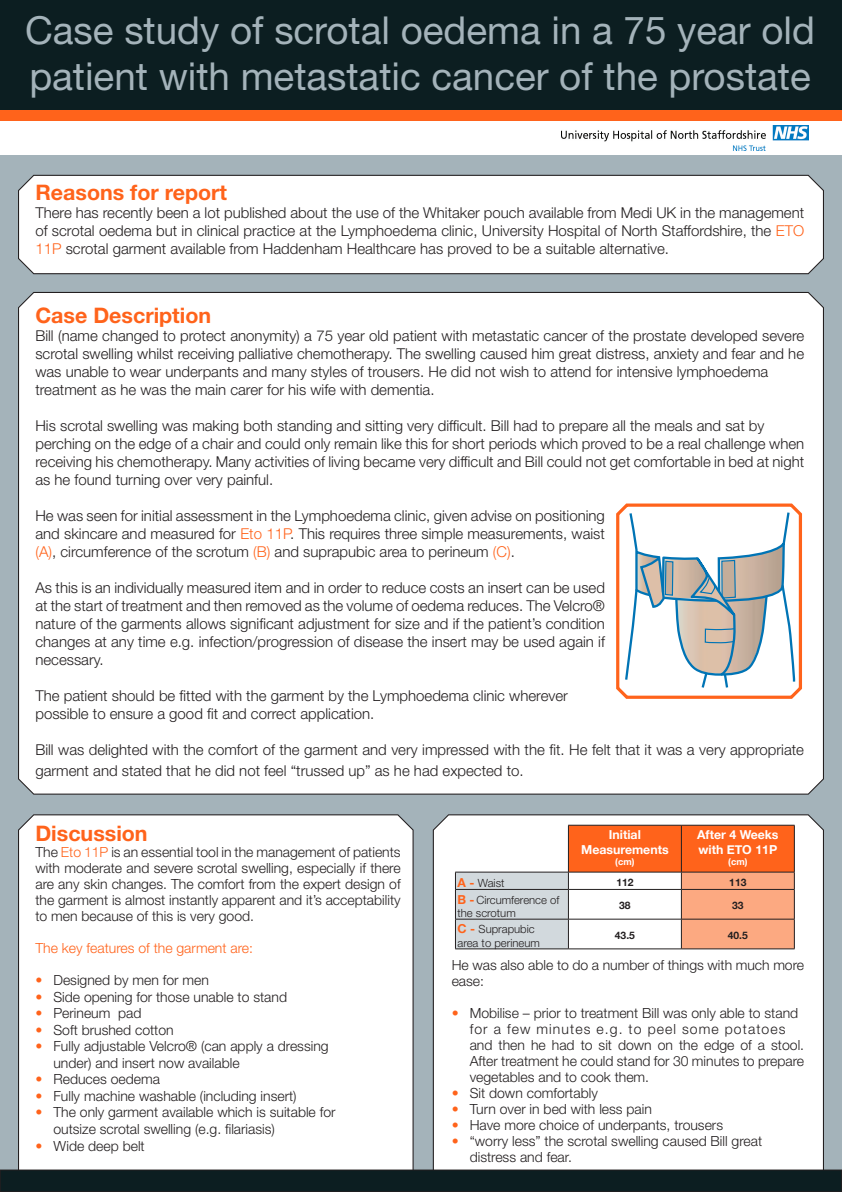
<style>
.page{position:relative;width:842px;height:1192px;background:#fff}
.page>*{position:absolute;margin:0;border:0;box-sizing:border-box;transform-origin:0 0}
.t1{font:38.55px/46.2px "Helvetica Neue LT Std";color:#a4b3ba}
.t2{font:700 21.4px "Helvetica Neue LT Std";color:#ff631b}
.t3{font:300 15px/18px "Helvetica Neue LT Std";color:#231f20;text-align:justify}
.t4{font:300 14px/16px "Helvetica Neue LT Std";color:#231f20}
.t5{font:300 14px "Helvetica Neue LT Std";color:#ff631b}
.t6{font:700 12.35px/14.8px "Helvetica Neue";color:#fff}
.t7{font:300 11.3px/13.6px "Helvetica Neue LT Std";color:#231f20}
.t8{font:700 10.3px "Helvetica Neue";color:#231f20}
.t9{font:700 9.25px "Helvetica Neue";color:#fff}
.s1{color:#ff631b}
.s2{font-family:"Helvetica Neue";font-weight:700;font-size:12.35px;color:#ff631b}
</style>
<div class="page">
<div style="left:0;top:0;width:842px;height:111px;background:#0c1e21"></div>
<img style="left:562px;top:126px;width:247px;height:24px">
<div style="left:0;top:155px;width:842px;height:1037px;background:#a4b3ba"></div>
<div style="left:18px;top:174px;width:806px;height:101px;background:#fff"></div>
<div style="left:18px;top:291px;width:806px;height:504px;background:#fff"></div>
<div style="left:17px;top:814px;width:397px;height:356px;background:#fff"></div>
<div style="left:432px;top:814px;width:392px;height:356px;background:#fff"></div>
<hr style="left:455px;top:949px;width:113px;height:1px;background:#231f20">
<hr style="left:568px;top:949px;width:113px;height:1px;background:#231f20">
<hr style="left:681px;top:949px;width:114px;height:1px;background:#231f20">
<div style="left:0;top:110px;width:842px;height:11px;background:#ff631b"></div>
<div style="left:0;top:1170px;width:842px;height:22px;background:#0c1e21"></div>
<div style="left:0;top:1170px;width:842px;height:22px;border:1px solid #231f20"></div>
<svg style="left:455px;top:501px;width:349px;height:448px"></svg>
<p class="t1" style="left:25px;top:6px;width:791px">Case study of scrotal oedema in a 75 year old patient with metastatic cancer of the prostate</p>
<p class="t2" style="left:35px;top:179px;width:193px">Reasons for report</p>
<p class="t3" style="left:35px;top:203px;width:770px">There has recently been a lot published about the use of the Whitaker pouch available from Medi UK in the management of scrotal oedema but in clinical practice at the Lymphoedema clinic, University Hospital of North Staffordshire, the <span class="s1">ETO 11P</span> scrotal garment available from Haddenham Healthcare has proved to be a suitable alternative.</p>
<p class="t2" style="left:35px;top:302px;width:177px">Case Description</p>
<p class="t3" style="left:35px;top:327px;width:770px">Bill (name changed to protect anonymity) a 75 year old patient with metastatic cancer of the prostate developed severe scrotal swelling whilst receiving palliative chemotherapy. The swelling caused him great distress, anxiety and fear and he was unable to wear underpants and many styles of trousers. He did not wish to attend for intensive lymphoedema</p>
<p class="t3" style="left:35px;top:380px;width:401px">treatment as he was the main carer for his wife with dementia.</p>
<p class="t3" style="left:35px;top:416px;width:731px">His scrotal swelling was making both standing and sitting very difficult. Bill had to prepare all the meals and sat by</p>
<p class="t3" style="left:35px;top:434px;width:770px">perching on the edge of a chair and could only remain like this for short periods which proved to be a real challenge when receiving his chemotherapy. Many activities of living became very difficult and Bill could not get comfortable in bed at night as he found turning over very painful.</p>
<p class="t3" style="left:35px;top:506px;width:571px">He was seen for initial assessment in the Lymphoedema clinic, given advise on positioning and skincare and measured for <span class="s1">Eto 11P</span>. This requires three simple measurements, waist <span class="s1">(A)</span>, circumference of the scrotum <span class="s1">(B)</span> and suprapubic area to perineum <span class="s1">(C)</span>.</p>
<p class="t3" style="left:35px;top:578px;width:571px">As this is an individually measured item and in order to reduce costs an insert can be used at the start of treatment and then removed as the volume of oedema reduces. The Velcro® nature of the garments allows significant adjustment for size and if the patient’s condition changes at any time e.g. infection/progression of disease the insert may be used again if necessary.</p>
<p class="t3" style="left:35px;top:686px;width:534px">The patient should be fitted with the garment by the Lymphoedema clinic wherever</p>
<p class="t3" style="left:35px;top:704px;width:340px">possible to ensure a good fit and correct application.</p>
<p class="t3" style="left:35px;top:739px;width:770px;line-height:20.6px">Bill was delighted with the comfort of the garment and very impressed with the fit. He felt that it was a very appropriate garment and stated that he did not feel “trussed up” as he had expected to.</p>
<p class="t2" style="left:35px;top:820px;width:114px">Discussion</p>
<p class="t4" style="left:35px;top:843px;width:367px;text-align:justify">The <span class="s1">Eto 11P</span> is an essential tool in the management of patients with moderate and severe scrotal swelling, especially if there are any skin changes. The comfort from the expert design of the garment is almost instantly apparent and it’s acceptability to men because of this is very good.</p>
<p class="t5" style="left:35px;top:939px;width:219px">The key features of the garment are:</p>
<p class="t4" style="left:35px;top:972px;width:175px"><span class="s1">•</span> Designed by men for men</p>
<p class="t4" style="left:35px;top:988px;width:253px"><span class="s1">•</span> Side opening for those unable to stand</p>
<p class="t4" style="left:35px;top:1005px;width:108px"><span class="s1">•</span> Perineum pad</p>
<p class="t4" style="left:35px;top:1021px;width:140px"><span class="s1">•</span> Soft brushed cotton</p>
<p class="t4" style="left:35px;top:1038px;width:295px"><span class="s1">•</span> Fully adjustable Velcro® (can apply a dressing</p>
<p class="t4" style="left:53px;top:1054px;width:188px">under) and insert now available</p>
<p class="t4" style="left:35px;top:1071px;width:126px"><span class="s1">•</span> Reduces oedema</p>
<p class="t4" style="left:35px;top:1087px;width:263px"><span class="s1">•</span> Fully machine washable (including insert)</p>
<p class="t4" style="left:53px;top:1104px;width:284px;line-height:16.5px;text-indent:-18px"><span class="s1">•</span> The only garment available which is suitable for outsize scrotal swelling (e.g. filariasis)</p>
<p class="t4" style="left:35px;top:1138px;width:111px"><span class="s1">•</span> Wide deep belt</p>
<p class="t6" style="left:609px;top:827px;width:33px">Initial</p>
<p class="t6" style="left:581px;top:842px;width:89px">Measurements</p>
<p class="t9" style="left:615px;top:856px;width:21px">(cm)</p>
<p class="t6" style="left:697px;top:827px;width:83px">After 4 Weeks with ETO 11P</p>
<p class="t9" style="left:728px;top:856px;width:21px">(cm)</p>
<p class="t7" style="left:457px;top:876px;width:48px"><span class="s2">A -</span> Waist</p>
<p class="t8" style="left:616px;top:876px;width:19px">112</p>
<p class="t8" style="left:729px;top:876px;width:19px">113</p>
<p class="t7" style="left:457px;top:892px;width:103px"><span class="s2">B -</span> Circumference of the scrotum</p>
<p class="t8" style="left:619px;top:899px;width:13px">38</p>
<p class="t8" style="left:732px;top:899px;width:13px">33</p>
<p class="t7" style="left:457px;top:922px;width:84px"><span class="s2">C -</span> Suprapubic area to perineum</p>
<p class="t8" style="left:615px;top:929px;width:22px">43.5</p>
<p class="t8" style="left:728px;top:929px;width:22px">40.5</p>
<p class="t4" style="left:452px;top:957px;width:354px">He was also able to do a number of things with much more ease:</p>
<p class="t4" style="left:452px;top:1005px;width:348px"><span class="s1">•</span> Mobilise – prior to treatment Bill was only able to stand</p>
<p class="t4" style="left:470px;top:1021px;width:336px">for a few minutes e.g. to peel some potatoes and then he had to sit down on the edge of a stool.<br>After treatment he could stand for 30 minutes to prepare</p>
<p class="t4" style="left:470px;top:1069px;width:181px">vegetables and to cook them.</p>
<p class="t4" style="left:452px;top:1085px;width:148px"><span class="s1">•</span> Sit down comfortably</p>
<p class="t4" style="left:452px;top:1101px;width:202px"><span class="s1">•</span> Turn over in bed with less pain</p>
<p class="t4" style="left:452px;top:1117px;width:273px"><span class="s1">•</span> Have more choice of underpants, trousers</p>
<p class="t4" style="left:452px;top:1133px;width:312px"><span class="s1">•</span> “worry less” the scrotal swelling caused Bill great</p>
<p class="t4" style="left:470px;top:1149px;width:104px">distress and fear.</p>
</div>
